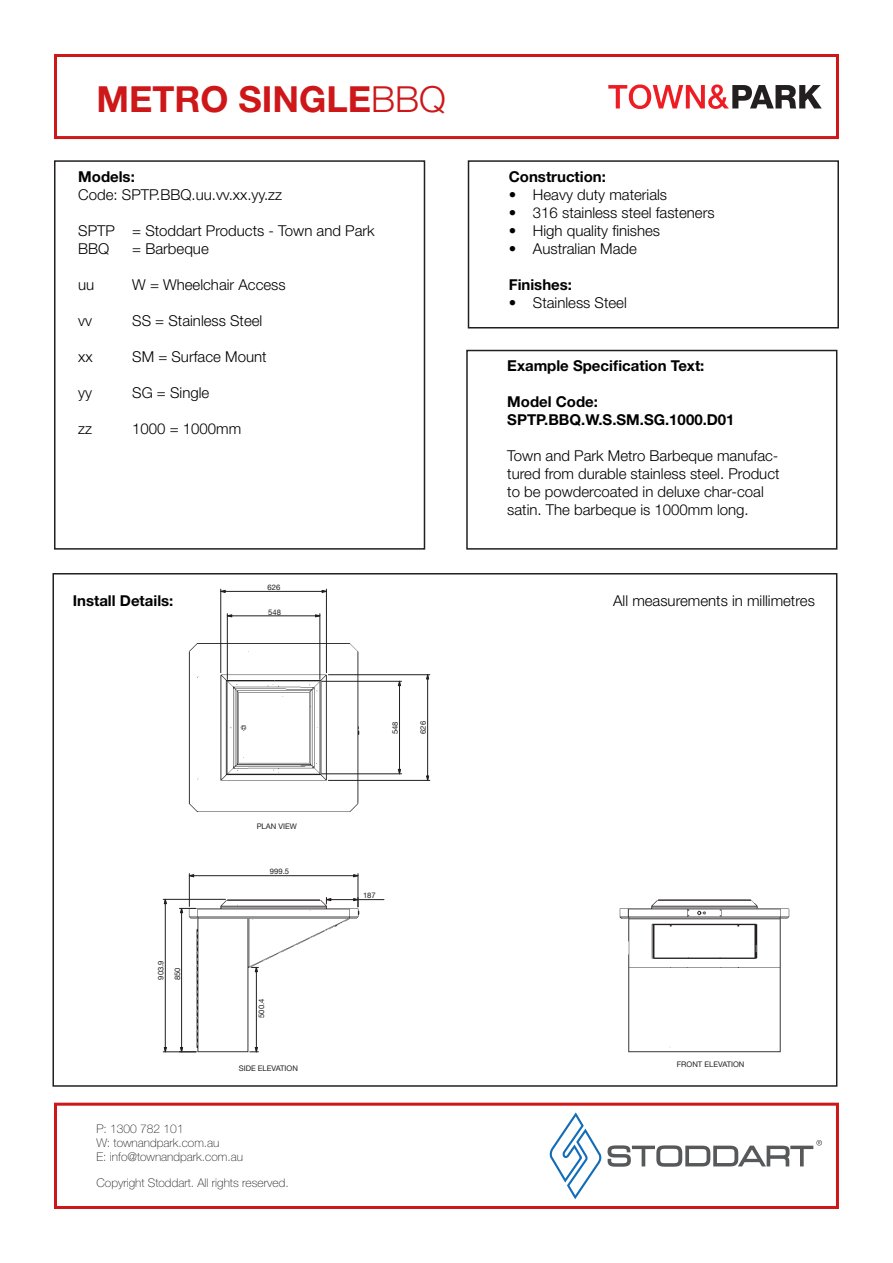
<style>
.page{position:relative;width:893px;height:1263px;background:#fff}
.page>*{position:absolute;margin:0;border:0;box-sizing:border-box;transform-origin:0 0}
.t1{font:700 36px "Helvetica Neue LT Std";color:#cd1719}
.t2{font:300 15px/18px "Helvetica Neue";color:#000}
.t3{font:700 15px "Helvetica Neue LT Std";color:#000}
.t4{font:100 12px/14.4px "Helvetica Neue LT Std";color:#231f20}
.t5{font:7.65px/16.5px "Helvetica Neue";color:#231f20}
.s1{font-family:"Helvetica Neue";font-weight:300}
</style>
<div class="page">
<div style="left:54px;top:1103px;width:785px;height:106px;border:3px solid #cd1719"></div>
<div style="left:54px;top:54px;width:785px;height:85px;border:3px solid #cd1719"></div>
<svg style="left:608px;top:84px;width:214px;height:25px"></svg>
<svg style="left:550px;top:1112px;width:272px;height:87px"></svg>
<div style="left:466px;top:350px;width:371px;height:200px;border:2px solid #231f20"></div>
<img style="left:162px;top:588px;width:628px;height:465px">
<hr style="left:427px;top:675px;width:1px;height:105px;background:#231f20">
<hr style="left:328px;top:780px;width:102px;height:1px;background:#231f20">
<hr style="left:328px;top:674px;width:102px;height:1px;background:#231f20">
<hr style="left:399px;top:681px;width:1px;height:93px;background:#231f20">
<hr style="left:322px;top:773px;width:80px;height:1px;background:#231f20">
<hr style="left:322px;top:681px;width:80px;height:1px;background:#231f20">
<hr style="left:220px;top:589px;width:1px;height:84px;background:#231f20">
<hr style="left:326px;top:589px;width:1px;height:84px;background:#231f20">
<hr style="left:221px;top:591px;width:105px;height:1px;background:#231f20">
<hr style="left:227px;top:614px;width:1px;height:65px;background:#231f20">
<hr style="left:320px;top:614px;width:1px;height:65px;background:#231f20">
<hr style="left:227px;top:615px;width:93px;height:1px;background:#231f20">
<svg style="left:426px;top:775px;width:3px;height:6px"></svg>
<svg style="left:220px;top:590px;width:6px;height:3px"></svg>
<hr style="left:256px;top:967px;width:1px;height:85px;background:#231f20">
<hr style="left:326px;top:899px;width:32px;height:1px;background:#231f20">
<hr style="left:181px;top:908px;width:1px;height:144px;background:#231f20">
<hr style="left:163px;top:899px;width:62px;height:1px;background:#231f20">
<hr style="left:163px;top:1051px;width:33px;height:1px;background:#231f20">
<hr style="left:165px;top:899px;width:1px;height:153px;background:#231f20">
<hr style="left:189px;top:873px;width:1px;height:33px;background:#231f20">
<hr style="left:358px;top:873px;width:1px;height:34px;background:#231f20">
<hr style="left:189px;top:875px;width:169px;height:1px;background:#231f20">
<svg style="left:250px;top:1047px;width:8px;height:5px"></svg>
<svg style="left:251px;top:967px;width:7px;height:5px"></svg>
<svg style="left:353px;top:897px;width:31px;height:10px"></svg>
<svg style="left:326px;top:897px;width:5px;height:7px"></svg>
<svg style="left:179px;top:1047px;width:17px;height:5px"></svg>
<svg style="left:179px;top:908px;width:17px;height:5px"></svg>
<svg style="left:353px;top:874px;width:6px;height:3px"></svg>
<svg style="left:604px;top:591px;width:186px;height:259px"></svg>
<div style="left:603px;top:609px;width:204px;height:210px;background:#fff"></div>
<div style="left:54px;top:160px;width:371px;height:390px;border:2px solid #231f20"></div>
<div style="left:468px;top:160px;width:371px;height:168px;border:2px solid #231f20"></div>
<p class="t1" style="left:97px;top:77px;width:351px">METRO SINGLE<span class="s1">BBQ</span></p>
<p class="t3" style="left:78px;top:167px;width:58px">Models:</p>
<p class="t2" style="left:78px;top:185px;width:205px">Code: SPTP.BBQ.uu.vv.xx.yy.zz</p>
<p class="t2" style="left:78px;top:221px;width:298px">SPTP = Stoddart Products - Town and Park</p>
<p class="t2" style="left:78px;top:239px;width:33px">BBQ</p>
<p class="t2" style="left:132px;top:239px;width:78px">= Barbeque</p>
<p class="t2" style="left:78px;top:275px;width:18px">uu</p>
<p class="t2" style="left:132px;top:275px;width:155px">W = Wheelchair Access</p>
<p class="t2" style="left:78px;top:311px;width:15px">vv</p>
<p class="t2" style="left:132px;top:311px;width:132px">SS = Stainless Steel</p>
<p class="t2" style="left:78px;top:347px;width:16px">xx</p>
<p class="t2" style="left:132px;top:347px;width:136px">SM = Surface Mount</p>
<p class="t2" style="left:78px;top:383px;width:15px">yy</p>
<p class="t2" style="left:132px;top:383px;width:79px">SG = Single</p>
<p class="t2" style="left:78px;top:419px;width:15px">zz</p>
<p class="t2" style="left:132px;top:419px;width:111px">1000 = 1000mm</p>
<p class="t3" style="left:509px;top:167px;width:99px">Construction:</p>
<p class="t2" style="left:509px;top:185px;width:160px">• Heavy duty materials</p>
<p class="t2" style="left:509px;top:203px;width:207px">• 316 stainless steel fasteners</p>
<p class="t2" style="left:509px;top:221px;width:153px">• High quality finishes</p>
<p class="t2" style="left:509px;top:239px;width:130px">• Australian Made</p>
<p class="t3" style="left:509px;top:275px;width:65px">Finishes:</p>
<p class="t2" style="left:509px;top:293px;width:120px">• Stainless Steel</p>
<p class="t3" style="left:507px;top:356px;width:199px">Example Specification Text:</p>
<p class="t3" style="left:507px;top:392px;width:92px">Model Code:</p>
<p class="t3" style="left:507px;top:410px;width:229px">SPTP.BBQ.W.S.SM.SG.1000.D01</p>
<p class="t2" style="left:507px;top:446px;width:274px">Town and Park Metro Barbeque manufac&shy;tured from durable stainless steel. Product to be powdercoated in deluxe char-coal satin. The barbeque is 1000mm long.</p>
<p class="t5" style="left:267px;top:578px;width:14px">626</p>
<p class="t5" style="left:268px;top:603px;width:14px">548</p>
<p class="t3" style="left:73px;top:591px;width:102px">Install Details:</p>
<p class="t2" style="left:613px;top:591px;width:203px">All measurements in millimetres</p>
<p class="t5" style="left:257px;top:818px;width:42px">PLAN VIEW</p>
<p class="t5" style="left:153px;top:980px;width:21px;rotate:-90deg">903.9<br>850</p>
<p class="t5" style="left:270px;top:863px;width:21px">999.5</p>
<p class="t5" style="left:253px;top:1018px;width:21px;rotate:-90deg">500.4</p>
<p class="t5" style="left:239px;top:1060px;width:61px">SIDE ELEVATION</p>
<p class="t4" style="left:97px;top:1121px;width:148px">P: 1300 782 101<br>W: townandpark.com.au<br>E: info@townandpark.com.au</p>
<p class="t4" style="left:97px;top:1176px;width:194px">Copyright Stoddart. All rights reserved.</p>
<p class="t5" style="left:387px;top:734px;width:14px;rotate:-90deg">548</p>
<p class="t5" style="left:415px;top:734px;width:14px;rotate:-90deg">626</p>
<p class="t5" style="left:363px;top:887px;width:14px">187</p>
<p class="t5" style="left:677px;top:1056px;width:69px">FRONT ELEVATION</p>
</div>
